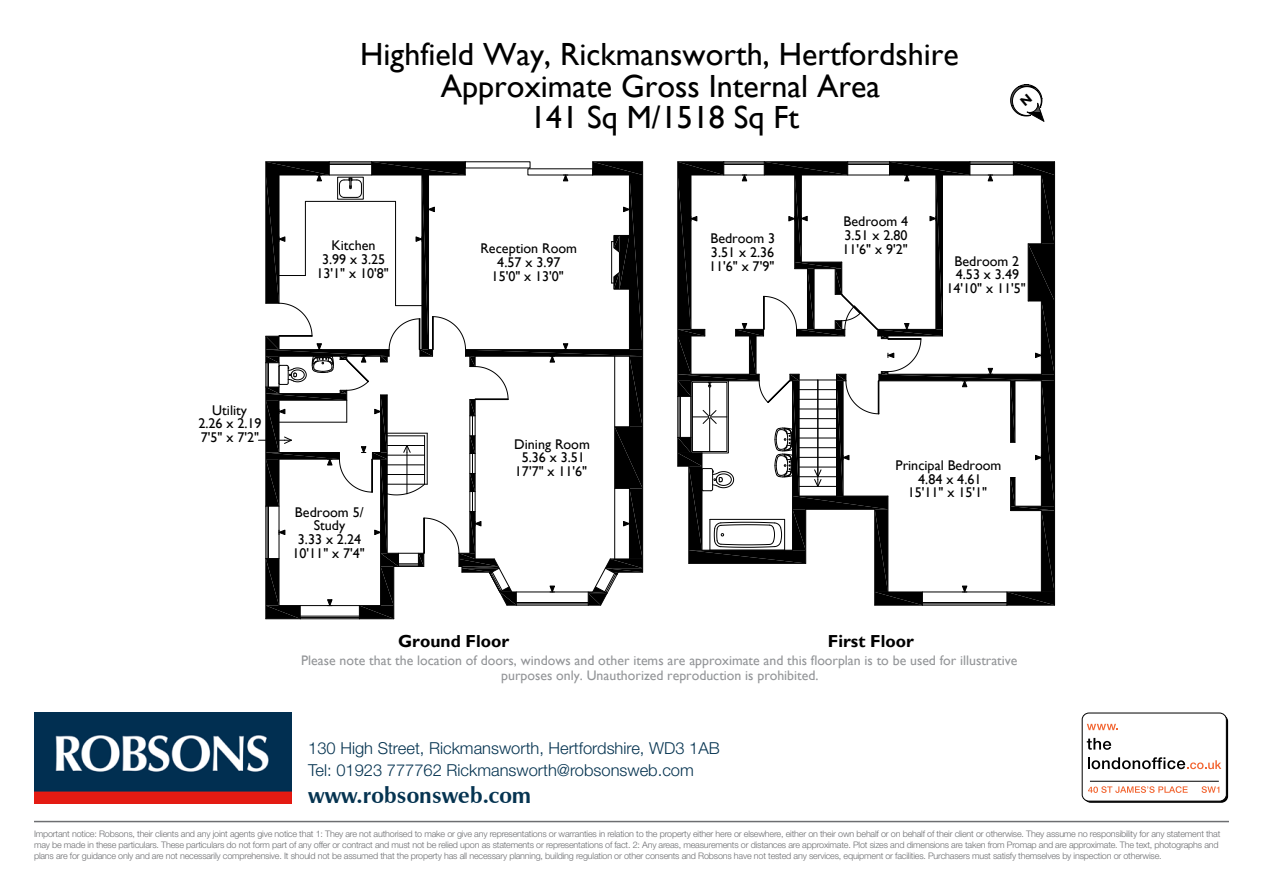
<style>
.page{position:relative;width:1263px;height:893px;background:#fff}
.page>*{position:absolute;margin:0;border:0;box-sizing:border-box;transform-origin:0 0}
.t1{font:32.1px/31.3px "Gill Sans";color:#000;text-align:center}
.t2{font:700 22.5px "Zapf Humanist 601 BT";color:#063451}
.t3{font:700 17.4px "Gill Sans";color:#000}
.t4{font:300 16.5px "Helvetica Neue LT Std";color:#063451}
.t5{font:14.1px/13.8px "Gill Sans";color:#000;text-align:center}
.t6{font:13.8px/15.8px "Gill Sans";color:#939598;text-align:center}
.t7{font:300 9px/10.8px "Helvetica Neue LT Std";letter-spacing:-.02em;color:#6d6e71}
</style>
<div class="page">
<hr style="left:34px;top:821px;width:1195px;height:1px;background:#6d6e71">
<img style="left:34px;top:712px;width:257px;height:92px">
<hr style="left:1054px;top:162px;width:1px;height:443px;background:#000">
<svg style="left:258px;top:162px;width:385px;height:457px"></svg>
<hr style="left:1007px;top:605px;width:47px;height:1px;background:#000">
<hr style="left:875px;top:605px;width:47px;height:1px;background:#000">
<hr style="left:922px;top:605px;width:85px;height:1px;background:#000">
<svg style="left:677px;top:162px;width:377px;height:443px"></svg>
<div style="left:1084px;top:715px;width:144px;height:88px;background:#0b0b0b;border-radius:7px"></div>
<div style="left:1082px;top:713px;width:144px;height:88px;background:#fff;border-radius:7px"></div>
<div style="left:1082px;top:713px;width:144px;height:88px;border:1px solid #000;border-radius:7px"></div>
<svg style="left:1087px;top:724px;width:31px;height:6px"></svg>
<svg style="left:1087px;top:738px;width:24px;height:12px"></svg>
<svg style="left:1088px;top:757px;width:133px;height:12px"></svg>
<hr style="left:1090px;top:781px;width:129px;height:1px;background:#000">
<svg style="left:1088px;top:786px;width:100px;height:7px"></svg>
<svg style="left:1201px;top:786px;width:18px;height:7px"></svg>
<svg style="left:1010px;top:84px;width:34px;height:38px"></svg>
<h1 class="t1" style="left:360px;top:39px;width:600px">Highfield Way, Rickmansworth, Hertfordshire<br>Approximate Gross Internal Area<br>141 Sq M/1518 Sq Ft</h1>
<h3 class="t5" style="left:316px;top:239px;width:74px">Kitchen<br>3.99 x 3.25<br>13'1" x 10'8"</h3>
<h3 class="t5" style="left:480px;top:242px;width:98px">Reception Room<br>4.57 x 3.97<br>15'0" x 13'0"</h3>
<h3 class="t5" style="left:709px;top:232px;width:68px;text-align:justify">Bedroom 3<br>3.51 x 2.36<br>11'6" x 7'9"</h3>
<h3 class="t5" style="left:842px;top:215px;width:67px;text-align:justify">Bedroom 4<br>3.51 x 2.80<br>11'6" x 9'2"</h3>
<h3 class="t5" style="left:946px;top:254px;width:81px">Bedroom 2<br>4.53 x 3.49<br>14'10" x 11'5"</h3>
<h3 class="t5" style="left:198px;top:403px;width:65px">Utility<br>2.26 x 2.19<br>7'5" x 7'2"</h3>
<h3 class="t5" style="left:292px;top:505px;width:74px">Bedroom 5/<br>Study<br>3.33 x 2.24<br>10'11" x 7'4"</h3>
<h3 class="t5" style="left:514px;top:437px;width:77px">Dining Room<br>5.36 x 3.51<br>17'7" x 11'6"</h3>
<h3 class="t5" style="left:895px;top:458px;width:107px">Principal Bedroom<br>4.84 x 4.61<br>15'11" x 15'1"</h3>
<h3 class="t3" style="left:398px;top:631px;width:113px">Ground Floor</h3>
<h3 class="t3" style="left:828px;top:631px;width:87px">First Floor</h3>
<h3 class="t6" style="left:301px;top:652px;width:718px">Please note that the location of doors, windows and other items are approximate and this floorplan is to be used for illustrative purposes only. Unauthorized reproduction is prohibited.</h3>
<h3 class="t4" style="left:308px;top:738px;width:413px">130 High Street, Rickmansworth, Hertfordshire, WD3 1AB</h3>
<h3 class="t4" style="left:308px;top:760px;width:387px">Tel: 01923 777762 Rickmansworth@robsonsweb.com</h3>
<h2 class="t2" style="left:308px;top:781px;width:225px">www.robsonsweb.com</h2>
<p class="t7" style="left:34px;top:828px;width:1188px">Important notice: Robsons, their clients and any joint agents give notice that 1: They are not authorised to make or give any representations or warranties in relation to the property either here or elsewhere, either on their own behalf or on behalf of their client or otherwise. They assume no responsibility for any statement that may be made in these particulars. These particulars do not form part of any offer or contract and must not be relied upon as statements or representations of fact. 2: Any areas, measurements or distances are approximate. Plot sizes and dimensions are taken from Promap and are approximate. The text, photographs and plans are for guidance only and are not necessarily comprehensive. It should not be assumed that the property has all necessary planning, building regulation or other consents and Robsons have not tested any services, equipment or facilities. Purchasers must satisfy themselves by inspection or otherwise.</p>
</div>
